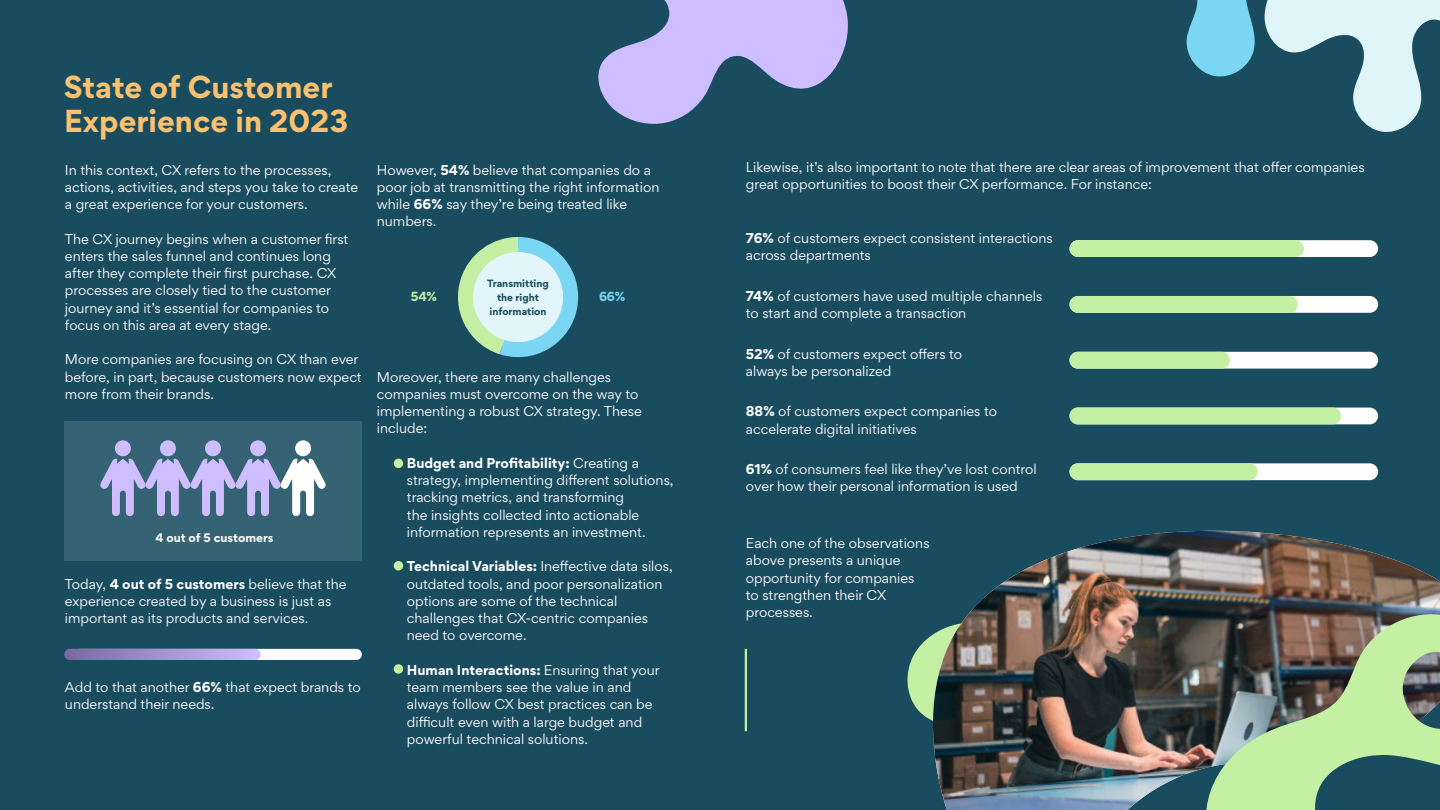
<style>
.page{position:relative;width:1440px;height:810px;background:#1a4c5f}
.page>*{position:absolute;margin:0;border:0;box-sizing:border-box;transform-origin:0 0}
.t1{font:700 28.35px/34px "Gordita";color:#fac270}
.t2{font:12.75px/17.2px "Gordita";color:#fff}
.t3{font:700 11.77px "Gordita";color:#c4efa2}
.t4{font:700 11.77px "Gordita";color:#7bd6f3}
.t5{font:700 11.1px "Gordita";color:#fff}
.t6{font:700 9.38px/14.1px "Gordita";color:#1a4d5e;text-align:center}
.s1{font-weight:700}
</style>
<div class="page">
<svg style="left:907px;top:472px;width:472px;height:245px"></svg>
<img style="left:925px;top:531px;width:515px;height:279px">
<div style="left:64px;top:422px;width:298px;height:139px;background:#356374"></div>
<svg style="left:100px;top:440px;width:226px;height:76px"></svg>
<div style="left:74px;top:649px;width:288px;height:11px;background:#fff;border-radius:6px"></div>
<svg style="left:64px;top:649px;width:197px;height:11px;background:#a393cf"></svg>
<svg style="left:394px;top:664px;width:9px;height:10px"></svg>
<svg style="left:394px;top:561px;width:9px;height:10px"></svg>
<svg style="left:394px;top:459px;width:9px;height:9px"></svg>
<svg style="left:458px;top:237px;width:120px;height:120px"></svg>
<svg style="left:598px;top:0;width:250px;height:124px;fill:#cfbeff"></svg>
<img style="left:1202px;top:611px;width:238px;height:199px">
<div style="left:1070px;top:240px;width:308px;height:17px;background:#fff;border-radius:8px"></div>
<div style="left:1070px;top:240px;width:234px;height:17px;background:#c4f0a3;border-radius:8px"></div>
<div style="left:1070px;top:296px;width:308px;height:17px;background:#fff;border-radius:8px"></div>
<div style="left:1070px;top:296px;width:228px;height:17px;background:#c4f0a3;border-radius:8px"></div>
<div style="left:1070px;top:352px;width:308px;height:17px;background:#fff;border-radius:8px"></div>
<div style="left:1070px;top:352px;width:160px;height:17px;background:#c4f0a3;border-radius:8px"></div>
<div style="left:1070px;top:408px;width:308px;height:16px;background:#fff;border-radius:8px"></div>
<div style="left:1070px;top:408px;width:271px;height:16px;background:#c4f0a3;border-radius:8px"></div>
<div style="left:1070px;top:463px;width:308px;height:17px;background:#fff;border-radius:8px"></div>
<div style="left:1070px;top:463px;width:188px;height:17px;background:#c4f0a3;border-radius:8px"></div>
<svg style="left:1186px;top:0;width:254px;height:132px"></svg>
<hr style="left:745px;top:649px;width:2px;height:82px;background:#c4f0a3">
<h1 class="t1" style="left:64px;top:69px;width:286px">State of Customer<br>Experience in 2023</h1>
<p class="t2" style="left:65px;top:161px;width:295px">In this context, CX refers to the processes, actions, activities, and steps you take to create a great experience for your customers.</p>
<p class="t2" style="left:65px;top:230px;width:285px">The CX journey begins when a customer first enters the sales funnel and continues long after they complete their first purchase. CX processes are closely tied to the customer journey and it’s essential for companies to focus on this area at every stage.</p>
<p class="t2" style="left:65px;top:351px;width:298px">More companies are focusing on CX than ever before, in part, because customers now expect more from their brands.</p>
<p class="t5" style="left:156px;top:529px;width:119px">4 out of 5 customers</p>
<p class="t2" style="left:65px;top:575px;width:283px">Today, <span class="s1">4 out of 5 customers</span> believe that the experience created by a business is just as important as its products and services.</p>
<p class="t2" style="left:65px;top:678px;width:297px">Add to that another <span class="s1">66%</span> that expect brands to understand their needs.</p>
<p class="t2" style="left:377px;top:161px;width:284px">However, <span class="s1">54%</span> believe that companies do a poor job at transmitting the right information while <span class="s1">66%</span> say they’re being treated like numbers.</p>
<p class="t6" style="left:487px;top:276px;width:63px">Transmitting the right information</p>
<p class="t3" style="left:411px;top:288px;width:28px">54%</p>
<p class="t4" style="left:599px;top:288px;width:28px">66%</p>
<p class="t2" style="left:377px;top:368px;width:266px">Moreover, there are many challenges companies must overcome on the way to implementing a robust CX strategy. These include:</p>
<p class="t2" style="left:407px;top:454px;width:268px"><span class="s1">Budget and Profitability:</span> Creating a strategy, implementing different solutions, tracking metrics, and transforming<br>the insights collected into actionable information represents an investment.</p>
<p class="t2" style="left:407px;top:558px;width:267px"><span class="s1">Technical Variables:</span> Ineffective data silos, outdated tools, and poor personalization options are some of the technical challenges that CX-centric companies need to overcome.</p>
<p class="t2" style="left:407px;top:661px;width:254px"><span class="s1">Human Interactions:</span> Ensuring that your team members see the value in and always follow CX best practices can be difficult even with a large budget and powerful technical solutions.</p>
<p class="t2" style="left:746px;top:158px;width:620px">Likewise, it’s also important to note that there are clear areas of improvement that offer companies great opportunities to boost their CX performance. For instance:</p>
<p class="t2" style="left:746px;top:229px;width:308px"><span class="s1">76%</span> of customers expect consistent interactions across departments</p>
<p class="t2" style="left:746px;top:287px;width:298px"><span class="s1">74%</span> of customers have used multiple channels to start and complete a transaction</p>
<p class="t2" style="left:746px;top:345px;width:218px"><span class="s1">52%</span> of customers expect offers to always be personalized</p>
<p class="t2" style="left:746px;top:402px;width:253px"><span class="s1">88%</span> of customers expect companies to accelerate digital initiatives</p>
<p class="t2" style="left:746px;top:460px;width:292px"><span class="s1">61%</span> of consumers feel like they’ve lost control over how their personal information is used</p>
<p class="t2" style="left:746px;top:534px;width:185px">Each one of the observations above presents a unique opportunity for companies to strengthen their CX processes.</p>
</div>
